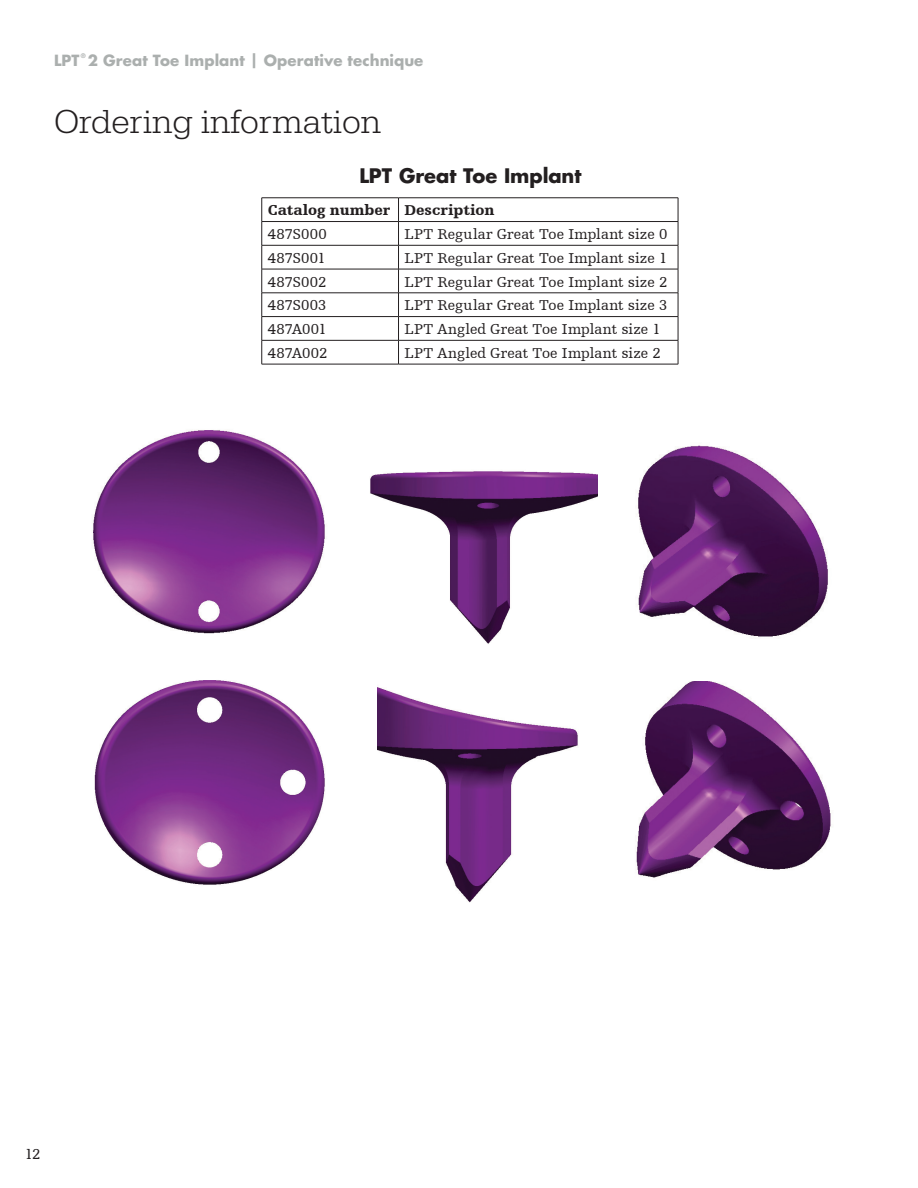
<style>
.page{position:relative;width:918px;height:1188px;background:#fff}
.page>*{position:absolute;margin:0;border:0;box-sizing:border-box;transform-origin:0 0}
.t1{font:300 34.5px "URW Egyptienne TOT";color:#231f20}
.t2{font:700 19.5px "Futura For Stryker";letter-spacing:-.005em;color:#231f20}
.t3{font:15px "Humanist Slabserif 712 BT";letter-spacing:.01em;color:#231f20}
.t4{font:700 15px "Futura For Stryker";letter-spacing:.005em;color:#abafae}
.t5{font:900 15px "Humanist Slabserif 712 BT";color:#231f20}
.t6{font:700 6.15px "Futura For Stryker";color:#abafae}
</style>
<div class="page">
<img style="left:93px;top:430px;width:232px;height:204px">
<img style="left:370px;top:471px;width:228px;height:173px">
<img style="left:637px;top:445px;width:191px;height:192px">
<img style="left:378px;top:687px;width:200px;height:216px">
<img style="left:94px;top:680px;width:231px;height:205px">
<img style="left:636px;top:682px;width:195px;height:196px">
<svg style="left:261px;top:198px;width:1px;height:166px"></svg>
<hr style="left:262px;top:198px;width:137px;height:1px;background:#231f20">
<hr style="left:399px;top:198px;width:279px;height:1px;background:#231f20">
<hr style="left:262px;top:221px;width:137px;height:1px;background:#231f20">
<hr style="left:399px;top:221px;width:279px;height:1px;background:#231f20">
<svg style="left:398px;top:199px;width:1px;height:165px"></svg>
<svg style="left:678px;top:198px;width:1px;height:166px"></svg>
<hr style="left:262px;top:245px;width:137px;height:1px;background:#231f20">
<hr style="left:399px;top:245px;width:279px;height:1px;background:#231f20">
<hr style="left:262px;top:269px;width:137px;height:1px;background:#231f20">
<hr style="left:399px;top:269px;width:279px;height:1px;background:#231f20">
<hr style="left:262px;top:293px;width:137px;height:1px;background:#231f20">
<hr style="left:399px;top:293px;width:279px;height:1px;background:#231f20">
<hr style="left:262px;top:316px;width:137px;height:1px;background:#231f20">
<hr style="left:399px;top:316px;width:279px;height:1px;background:#231f20">
<hr style="left:262px;top:340px;width:137px;height:1px;background:#231f20">
<hr style="left:399px;top:340px;width:279px;height:1px;background:#231f20">
<hr style="left:262px;top:364px;width:137px;height:1px;background:#231f20">
<hr style="left:399px;top:364px;width:279px;height:1px;background:#231f20">
<p class="t4" style="left:54px;top:51px;width:27px">LPT</p>
<p class="t6" style="left:81px;top:52px;width:6px">®</p>
<p class="t4" style="left:88px;top:51px;width:337px">2 Great Toe Implant | Operative technique</p>
<h1 class="t1" style="left:54px;top:101px;width:329px">Ordering information</h1>
<h2 class="t2" style="left:359px;top:162px;width:224px">LPT Great Toe Implant</h2>
<p class="t5" style="left:268px;top:201px;width:228px">Catalog number Description</p>
<p class="t3" style="left:268px;top:225px;width:61px">487S000</p>
<p class="t3" style="left:405px;top:225px;width:264px">LPT Regular Great Toe Implant size 0</p>
<p class="t3" style="left:268px;top:249px;width:59px">487S001</p>
<p class="t3" style="left:405px;top:249px;width:264px">LPT Regular Great Toe Implant size 1</p>
<p class="t3" style="left:268px;top:273px;width:60px">487S002</p>
<p class="t3" style="left:405px;top:273px;width:264px">LPT Regular Great Toe Implant size 2</p>
<p class="t3" style="left:268px;top:296px;width:60px">487S003</p>
<p class="t3" style="left:405px;top:296px;width:264px">LPT Regular Great Toe Implant size 3</p>
<p class="t3" style="left:268px;top:320px;width:60px">487A001</p>
<p class="t3" style="left:405px;top:320px;width:258px">LPT Angled Great Toe Implant size 1</p>
<p class="t3" style="left:268px;top:344px;width:61px">487A002</p>
<p class="t3" style="left:405px;top:344px;width:258px">LPT Angled Great Toe Implant size 2</p>
<p class="t3" style="left:25px;top:1145px;width:17px">12</p>
</div>
